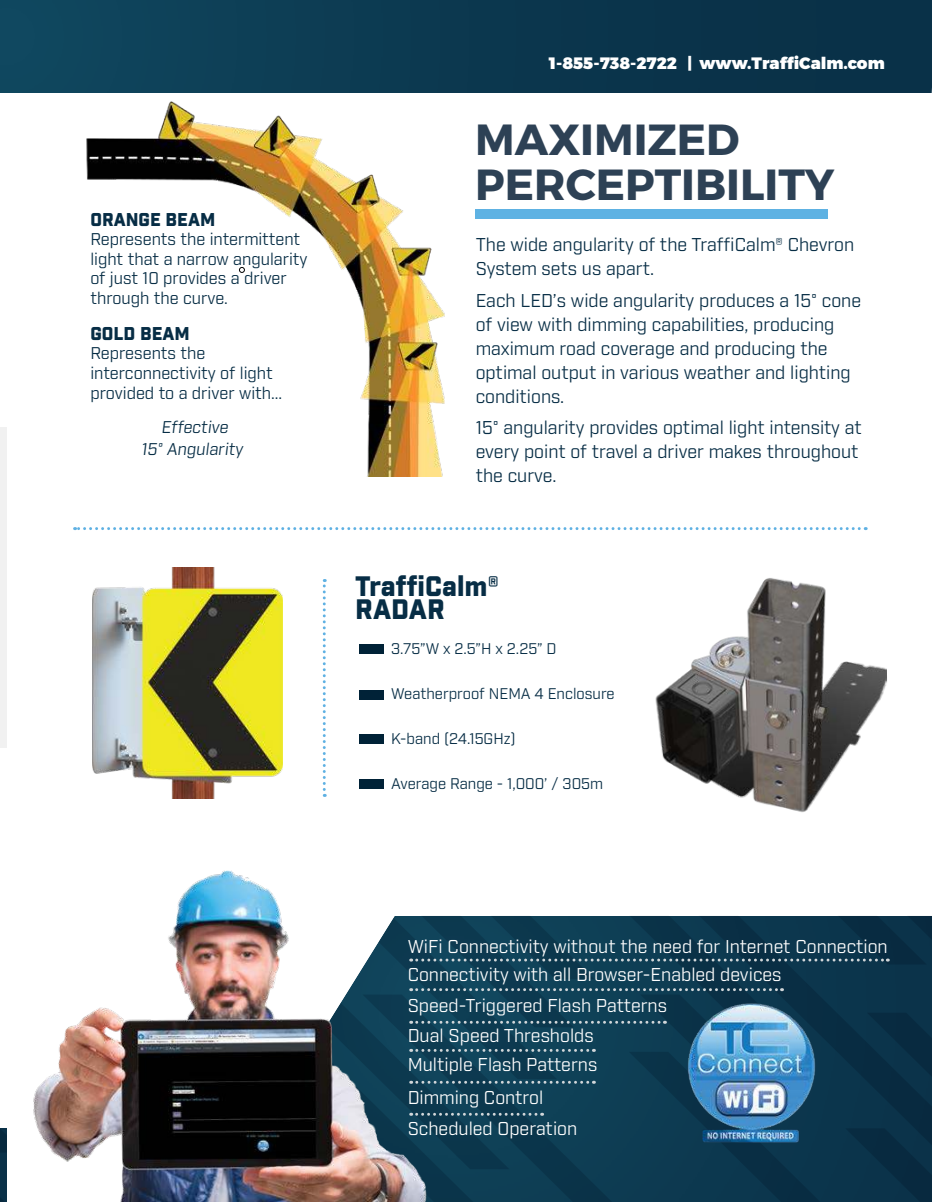
<style>
.page{position:relative;width:932px;height:1202px;background:#fff}
.page>*{position:absolute;margin:0;border:0;box-sizing:border-box;transform-origin:0 0}
.t1{font:700 43.5px/45px "Montserrat";color:#2d4155}
.t2{font:900 27.3px/23.7px "Industry";color:#072d45}
.t3{font:18px/24px "Industry";color:#072d45}
.t4{font:18px "Industry";color:#fff}
.t5{font:900 18px "Industry";color:#072d45}
.t6{font:16.5px/19.5px "Industry";color:#072d45}
.t7{font:900 16.5px "Montserrat";color:#fff}
.t8{font:15px "Industry";color:#072d45}
</style>
<div class="page">
<svg style="left:0;top:1128px;width:7px;height:74px"></svg>
<div style="left:0;top:428px;width:7px;height:320px;background:#f1f1f1"></div>
<img style="left:86px;top:101px;width:358px;height:375px">
<svg style="left:239px;top:267px;width:6px;height:6px"></svg>
<img style="left:655px;top:578px;width:232px;height:234px">
<img style="left:92px;top:568px;width:190px;height:230px">
<img style="left:33px;top:870px;width:248px;height:332px">
<div style="left:359px;top:644px;width:25px;height:9px;background:#002237"></div>
<div style="left:359px;top:690px;width:25px;height:9px;background:#002237"></div>
<div style="left:359px;top:734px;width:25px;height:10px;background:#002237"></div>
<div style="left:359px;top:778px;width:25px;height:10px;background:#002237"></div>
<svg style="left:323px;top:579px;width:3px;height:218px"></svg>
<img style="left:0;top:0;width:931px;height:93px">
<div style="left:475px;top:209px;width:353px;height:10px;background:#5eb2e3"></div>
<svg style="left:75px;top:527px;width:784px;height:3px"></svg>
<img style="left:217px;top:915px;width:715px;height:287px">
<p class="t5" style="left:90px;top:209px;width:126px">ORANGE BEAM</p>
<p class="t6" style="left:90px;top:230px;width:219px">Represents the intermittent light that a narrow angularity of just 10 provides a driver through the curve.</p>
<p class="t5" style="left:90px;top:323px;width:101px">GOLD BEAM</p>
<p class="t6" style="left:90px;top:345px;width:193px">Represents the interconnectivity of light provided to a driver with...</p>
<p class="t6" style="left:141px;top:416px;width:105px;line-height:22px;text-align:center">Effective<br>15° Angularity</p>
<p class="t7" style="left:549px;top:55px;width:337px">1-855-738-2722 | www.TraffiCalm.com</p>
<h1 class="t1" style="left:475px;top:119px;width:361px">MAXIMIZED<br>PERCEPTIBILITY</h1>
<p class="t3" style="left:475px;top:233px;width:380px">The wide angularity of the TraffiCalm® Chevron<br>System sets us apart.</p>
<p class="t3" style="left:475px;top:289px;width:387px">Each LED’s wide angularity produces a 15° cone of view with dimming capabilities, producing maximum road coverage and producing the optimal output in various weather and lighting conditions.</p>
<p class="t3" style="left:475px;top:416px;width:387px">15° angularity provides optimal light intensity at every point of travel a driver makes throughout the curve.</p>
<h2 class="t2" style="left:355px;top:575px;width:145px">TraffiCalm®<br>RADAR</h2>
<p class="t8" style="left:391px;top:639px;width:167px">3.75”W x 2.5”H x 2.25” D</p>
<p class="t8" style="left:391px;top:684px;width:225px">Weatherproof NEMA 4 Enclosure</p>
<p class="t8" style="left:391px;top:729px;width:126px">K-band (24.15GHz)</p>
<p class="t8" style="left:391px;top:774px;width:213px">Average Range - 1,000’ / 305m</p>
<p class="t4" style="left:407px;top:935px;width:481px">WiFi Connectivity without the need for Internet Connection</p>
<p class="t4" style="left:407px;top:963px;width:375px">Connectivity with all Browser-Enabled devices</p>
<p class="t4" style="left:407px;top:998px;width:261px">Speed-Triggered Flash Patterns</p>
<p class="t4" style="left:407px;top:1024px;width:187px">Dual Speed Thresholds</p>
<p class="t4" style="left:407px;top:1057px;width:191px">Multiple Flash Patterns</p>
<p class="t4" style="left:407px;top:1086px;width:137px">Dimming Control</p>
<p class="t4" style="left:407px;top:1122px;width:171px">Scheduled Operation</p>
</div>
